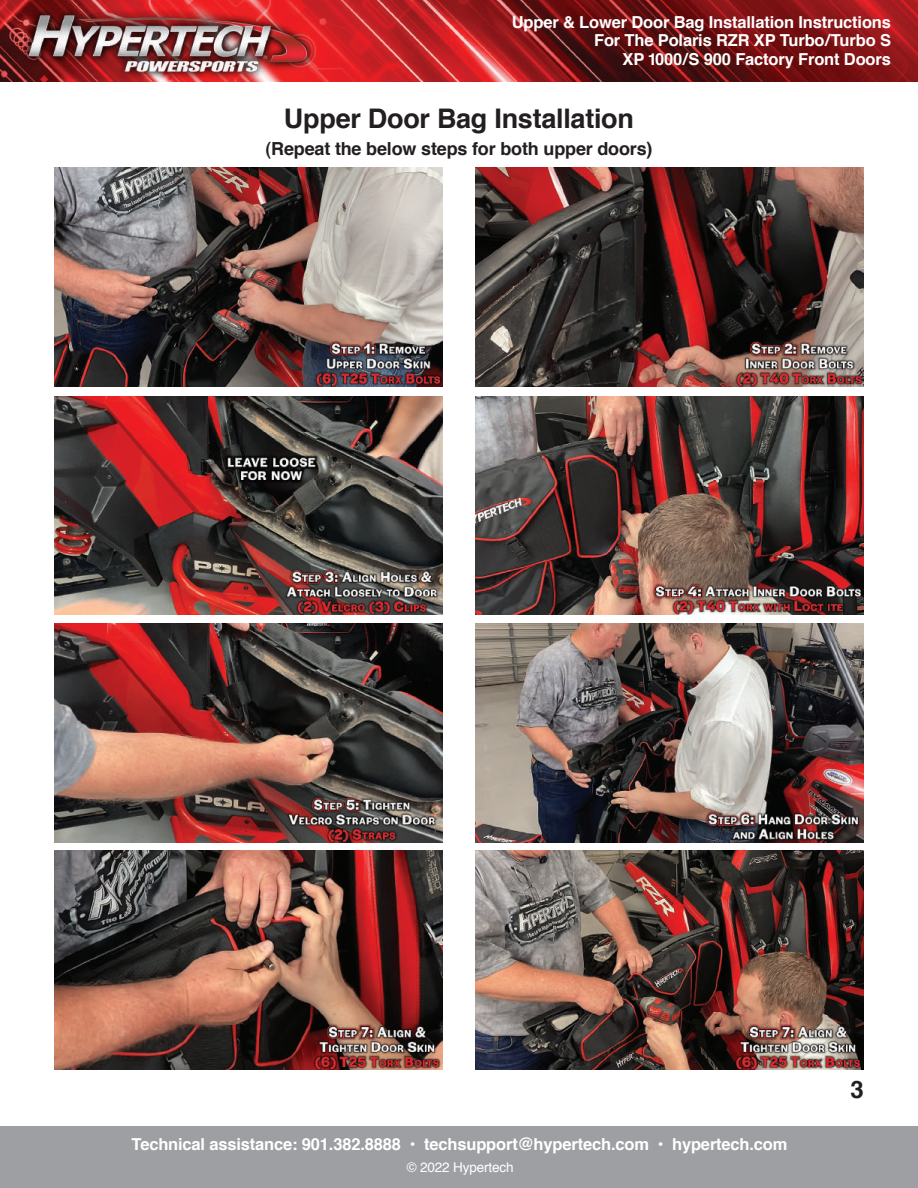
<style>
.page{position:relative;width:918px;height:1188px;background:#fff}
.page>*{position:absolute;margin:0;border:0;box-sizing:border-box;transform-origin:0 0}
.t1{font:700 27px "Helvetica";letter-spacing:-.01em;color:#231f20}
.t2{font:700 24px "Helvetica";color:#231f20}
.t3{font:700 18px "Helvetica";letter-spacing:-.01em;color:#231f20}
.t4{font:700 16.5px/18px "Helvetica";letter-spacing:-.01em;color:#fff;text-align:right}
.t5{font:13.5px "Helvetica";letter-spacing:-.01em;color:#fff}
</style>
<div class="page">
<img style="left:0;top:0;width:918px;height:81px">
<img style="left:2px;top:0;width:335px;height:82px">
<div style="left:0;top:1126px;width:918px;height:62px;background:#9d9fa2"></div>
<img style="left:54px;top:396px;width:389px;height:219px">
<img style="left:475px;top:396px;width:389px;height:219px">
<img style="left:54px;top:624px;width:389px;height:218px">
<img style="left:475px;top:624px;width:389px;height:218px">
<img style="left:54px;top:850px;width:389px;height:219px">
<img style="left:475px;top:850px;width:389px;height:219px">
<img style="left:54px;top:167px;width:389px;height:219px">
<img style="left:475px;top:167px;width:389px;height:219px">
<p class="t4" style="left:512px;top:13px;width:381px">Upper &amp; Lower Door Bag Installation Instructions<br>For The Polaris RZR XP Turbo/Turbo S</p>
<p class="t4" style="left:623px;top:51px;width:270px">XP 1000/S 900 Factory Front Doors</p>
<h1 class="t1" style="left:284px;top:97px;width:352px">Upper Door Bag Installation</h1>
<p class="t3" style="left:265px;top:134px;width:389px">(Repeat the below steps for both upper doors)</p>
<p class="t4" style="left:132px;top:1136px;width:657px">Technical assistance: 901.382.8888 • techsupport@hypertech.com • hypertech.com</p>
<p class="t5" style="left:407px;top:1157px;width:108px">© 2022 Hypertech</p>
<h2 class="t2" style="left:851px;top:1070px;width:15px">3</h2>
</div>
